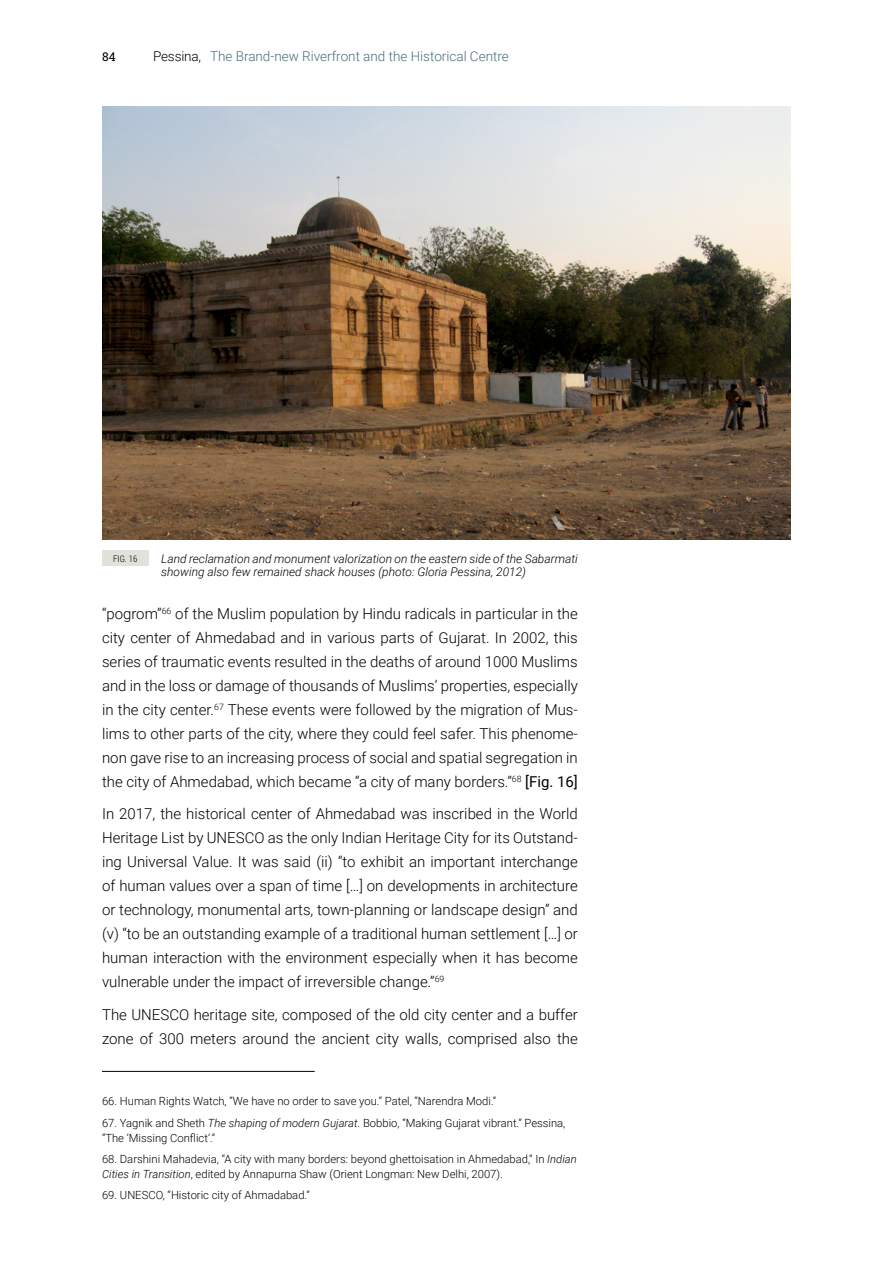
<style>
.page{position:relative;width:893px;height:1263px;background:#fff}
.page>*{position:absolute;margin:0;border:0;box-sizing:border-box;transform-origin:0 0}
.t1{font:300 15px/24px "Roboto";color:#000;text-align:justify}
.t2{font:300 13.5px "Roboto";color:#4a6d7b}
.t3{font:italic 300 12px/13.5px "Roboto";color:#000}
.t4{font:12px "Roboto Slab";color:#000}
.t5{font:300 11.25px/15px "Roboto";color:#000}
.t6{font:300 9px "Roboto Condensed";color:#000}
.s1{color:#000}
.s2{font-weight:400}
.s3{font-style:italic}
</style>
<div class="page">
<hr style="left:102px;top:1071px;width:213px;height:1px;background:#000">
<img style="left:102px;top:106px;width:689px;height:433px">
<div style="left:102px;top:550px;width:46px;height:16px;background:#e2e1dc"></div>
<p class="t4" style="left:102px;top:48px;width:15px">84</p>
<p class="t2" style="left:153px;top:46px;width:357px"><span class="s1">Pessina,</span> The Brand-new Riverfront and the Historical Centre</p>
<p class="t6" style="left:113px;top:553px;width:26px">FIG. 16</p>
<p class="t3" style="left:161px;top:551px;width:418px">Land reclamation and monument valorization on the eastern side of the Sabarmati showing also few remained shack houses (photo: Gloria Pessina, 2012)</p>
<p class="t1" style="left:102px;top:601px;width:477px">“pogrom”<sup>66</sup> of the Muslim population by Hindu radicals in particular in the city center of Ahmedabad and in various parts of Gujarat. In 2002, this series of traumatic events resulted in the deaths of around 1000 Muslims and in the loss or damage of thousands of Muslims’ properties, especially in the city center.<sup>67</sup> These events were followed by the migration of Mus&shy;lims to other parts of the city, where they could feel safer. This phenome&shy;non gave rise to an increasing process of social and spatial segregation in the city of Ahmedabad, which became “a city of many borders.”<sup>68</sup> <span class="s2">[Fig. 16]</span></p>
<p class="t1" style="left:102px;top:801px;width:477px">In 2017, the historical center of Ahmedabad was inscribed in the World Heritage List by UNESCO as the only Indian Heritage City for its Outstand&shy;ing Universal Value. It was said (ii) “to exhibit an important interchange of human values over a span of time […] on developments in architecture or technology, monumental arts, town-planning or landscape design” and (v) “to be an outstanding example of a traditional human settlement […] or human interaction with the environment especially when it has become vulnerable under the impact of irreversible change.”<sup>69</sup></p>
<p class="t1" style="left:102px;top:1002px;width:477px">The UNESCO heritage site, composed of the old city center and a buffer zone of 300 meters around the ancient city walls, comprised also the</p>
<p class="t5" style="left:102px;top:1093px;width:396px">66. Human Rights Watch, “We have no order to save you.” Patel, “Narendra Modi.”</p>
<p class="t5" style="left:102px;top:1115px;width:465px">67. Yagnik and Sheth <span class="s3">The shaping of modern Gujarat</span>. Bobbio, “Making Gujarat vibrant.” Pessina, “The ‘Missing Conflict’.”</p>
<p class="t5" style="left:102px;top:1151px;width:476px">68. Darshini Mahadevia, “A city with many borders: beyond ghettoisation in Ahmedabad,” In <span class="s3">Indian<br>Cities in Transition</span>, edited by Annapurna Shaw (Orient Longman: New Delhi, 2007).</p>
<p class="t5" style="left:102px;top:1187px;width:209px">69. UNESCO, “Historic city of Ahmadabad.”</p>
</div>
